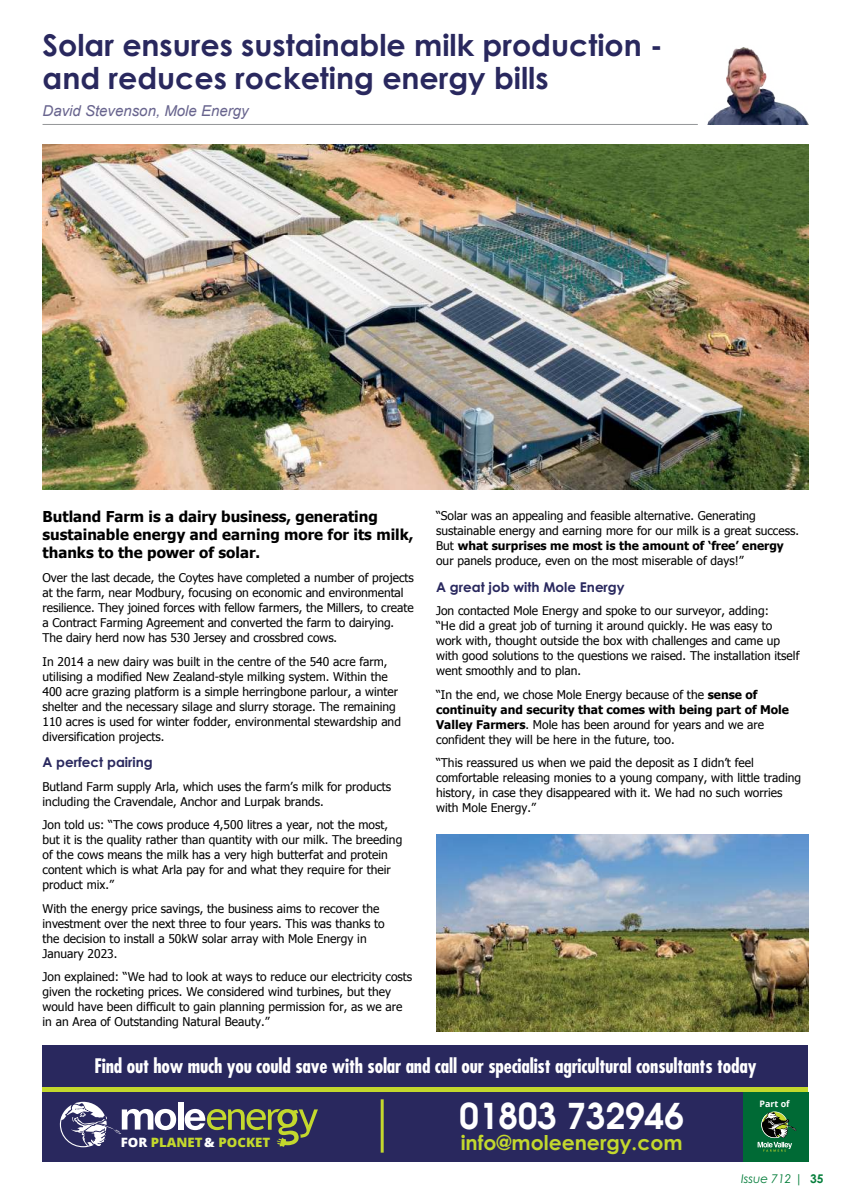
<style>
.page{position:relative;width:851px;height:1204px;background:#fff}
.page>*{position:absolute;margin:0;border:0;box-sizing:border-box;transform-origin:0 0}
.t1{font:34.8px "Avant Garde Gothic Bold T.";color:#fff}
.t2{font:700 30px/33px "Century Gothic Pro";color:#29285e}
.t3{font:700 20.4px "Century Gothic Pro";color:#c3d82d}
.t4{font:700 condensed 19.5px "Futura Std";letter-spacing:-.01em;color:#fff}
.t5{font:700 15px/18px "Tahoma";color:#000}
.t6{font:italic 15px "Arial";color:#68648e}
.t7{font:700 13.5px "Century Gothic Pro";color:#29285e}
.t8{font:800 12.9px "Open Sans";color:#c3d82d}
.t9{font:12px/15px "Tahoma";color:#000}
.t10{font:italic 12px "Century Gothic Pro";color:#057e3b}
.t11{font:700 8.85px "Open Sans";color:#fff}
.s1{font-weight:700}
.s2{color:#fff}
.s3{font-style:normal}
.s4{font-weight:700;font-style:normal}
</style>
<div class="page">
<hr style="left:43px;top:124px;width:654px;height:1px;background:#939597">
<img style="left:707px;top:47px;width:101px;height:78px">
<div style="left:43px;top:1044px;width:765px;height:43px;background:#29285e"></div>
<div style="left:43px;top:1092px;width:765px;height:69px;background:#29285e"></div>
<div style="left:178px;top:1101px;width:5px;height:28px;background:#fff"></div>
<svg style="left:185px;top:1108px;width:133px;height:38px"></svg>
<svg style="left:60px;top:1101px;width:116px;height:46px"></svg>
<hr style="left:380px;top:1099px;width:3px;height:53px;background:#c3d82d">
<div style="left:43px;top:1087px;width:765px;height:5px;background:#c3d82d"></div>
<div style="left:743px;top:1092px;width:65px;height:69px;background:#006a35"></div>
<svg style="left:757px;top:1111px;width:39px;height:40px"></svg>
<img style="left:43px;top:145px;width:765px;height:344px">
<img style="left:436px;top:834px;width:372px;height:197px">
<h2 class="t2" style="left:43px;top:31px;width:621px">Solar ensures sustainable milk production - and reduces rocketing energy bills</h2>
<p class="t6" style="left:43px;top:105px;width:207px">David Stevenson, Mole Energy</p>
<p class="t5" style="left:43px;top:509px;width:372px">Butland Farm is a dairy business, generating sustainable energy and earning more for its milk, thanks to the power of solar.</p>
<p class="t9" style="left:43px;top:571px;width:372px">Over the last decade, the Coytes have completed a number of projects at the farm, near Modbury, focusing on economic and environmental resilience. They joined forces with fellow farmers, the Millers, to create a Contract Farming Agreement and converted the farm to dairying.<br>The dairy herd now has 530 Jersey and crossbred cows.</p>
<p class="t9" style="left:43px;top:654px;width:360px">In 2014 a new dairy was built in the centre of the 540 acre farm, utilising a modified New Zealand-style milking system. Within the 400 acre grazing platform is a simple herringbone parlour, a winter shelter and the necessary silage and slurry storage. The remaining 110 acres is used for winter fodder, environmental stewardship and diversification projects.</p>
<p class="t7" style="left:43px;top:756px;width:112px">A perfect pairing</p>
<p class="t9" style="left:43px;top:779px;width:350px">Butland Farm supply Arla, which uses the farm’s milk for products including the Cravendale, Anchor and Lurpak brands.</p>
<p class="t9" style="left:43px;top:818px;width:361px">Jon told us: “The cows produce 4,500 litres a year, not the most, but it is the quality rather than quantity with our milk. The breeding of the cows means the milk has a very high butterfat and protein content which is what Arla pay for and what they require for their product mix.”</p>
<p class="t9" style="left:43px;top:901px;width:343px">With the energy price savings, the business aims to recover the investment over the next three to four years. This was thanks to the decision to install a 50kW solar array with Mole Energy in January 2023.</p>
<p class="t9" style="left:43px;top:970px;width:371px">Jon explained: “We had to look at ways to reduce our electricity costs given the rocketing prices. We considered wind turbines, but they would have been difficult to gain planning permission for, as we are in an Area of Outstanding Natural Beauty.”</p>
<p class="t9" style="left:436px;top:509px;width:364px">“Solar was an appealing and feasible alternative. Generating sustainable energy and earning more for our milk is a great success.<br>But <span class="s1">what surprises me most is the amount of ‘free’ energy </span>our panels produce, even on the most miserable of days!”</p>
<p class="t7" style="left:436px;top:581px;width:190px">A great job with Mole Energy</p>
<p class="t9" style="left:436px;top:604px;width:365px">Jon contacted Mole Energy and spoke to our surveyor, adding:<br>“He did a great job of turning it around quickly. He was easy to work with, thought outside the box with challenges and came up with good solutions to the questions we raised. The installation itself went smoothly and to plan.</p>
<p class="t9" style="left:436px;top:687px;width:354px">“In the end, we chose Mole Energy because of the <span class="s1">sense of continuity and security that comes with being part of Mole Valley Farmers</span>. Mole has been around for years and we are confident they will be here in the future, too.</p>
<p class="t9" style="left:436px;top:756px;width:366px">“This reassured us when we paid the deposit as I didn’t feel comfortable releasing monies to a young company, with little trading history, in case they disappeared with it. We had no such worries with Mole Energy.”</p>
<h3 class="t4" style="left:94px;top:1057px;width:663px">Find out how much you could save with solar and call our specialist agricultural consultants today</h3>
<p class="t8" style="left:121px;top:1135px;width:151px"><span class="s2">FOR</span> PLANET <span class="s2">&amp;</span> POCKET</p>
<h1 class="t1" style="left:459px;top:1096px;width:226px">01803 732946</h1>
<h3 class="t3" style="left:460px;top:1134px;width:223px">info@moleenergy.com</h3>
<p class="t11" style="left:759px;top:1099px;width:32px">Part of</p>
<p class="t10" style="left:741px;top:1171px;width:84px">Issue 712 <span class="s3">|</span> <span class="s4">35</span></p>
</div>
